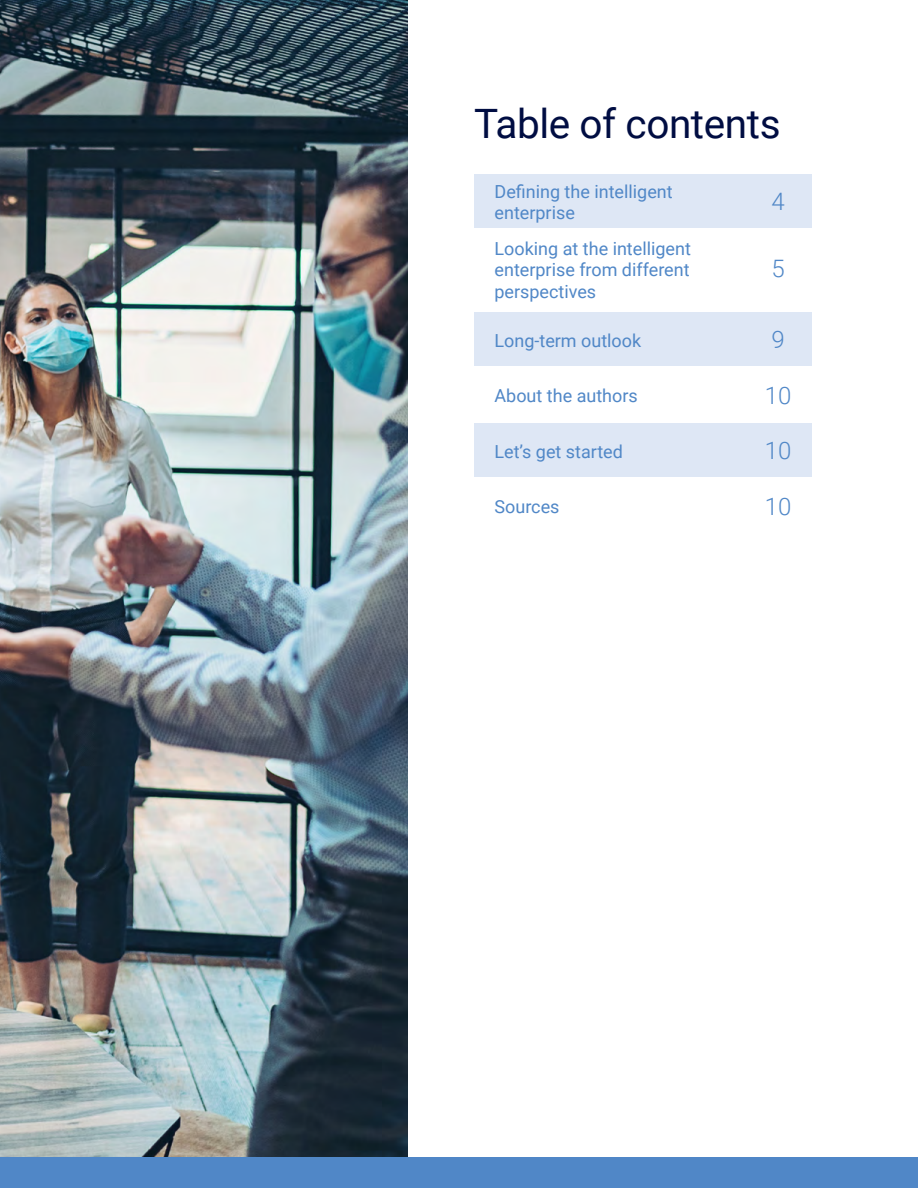
<style>
.page{position:relative;width:918px;height:1188px;background:#fff}
.page>*{position:absolute;margin:0;border:0;box-sizing:border-box;transform-origin:0 0}
.t1{font:40.5px "Roboto";letter-spacing:-.01em;color:#000d42}
.t2{font:300 24px "Roboto";color:#5087c7}
.t3{font:18px/21.6px "Roboto";color:#5087c7}
</style>
<div class="page">
<img style="left:0;top:0;width:407px;height:1158px">
<div style="left:474px;top:174px;width:338px;height:54px;background:#dee7f5"></div>
<div style="left:474px;top:312px;width:338px;height:54px;background:#dee7f5"></div>
<div style="left:474px;top:423px;width:338px;height:54px;background:#dee7f5"></div>
<div style="left:0;top:1158px;width:918px;height:30px;background:#5087c7"></div>
<h1 class="t1" style="left:474px;top:95px;width:308px">Table of contents</h1>
<p class="t3" style="left:495px;top:180px;width:180px">Defining the intelligent enterprise</p>
<h2 class="t2" style="left:771px;top:185px;width:15px">4</h2>
<p class="t3" style="left:495px;top:237px;width:198px;text-align:justify">Looking at the intelligent enterprise from different perspectives</p>
<h2 class="t2" style="left:771px;top:252px;width:15px">5</h2>
<p class="t3" style="left:495px;top:329px;width:148px">Long-term outlook</p>
<h2 class="t2" style="left:771px;top:323px;width:15px">9</h2>
<p class="t3" style="left:495px;top:384px;width:145px">About the authors</p>
<h2 class="t2" style="left:765px;top:378px;width:28px">10</h2>
<p class="t3" style="left:495px;top:440px;width:130px">Let’s get started</p>
<h2 class="t2" style="left:765px;top:434px;width:28px">10</h2>
<p class="t3" style="left:495px;top:496px;width:67px">Sources</p>
<h2 class="t2" style="left:765px;top:490px;width:28px">10</h2>
</div>
